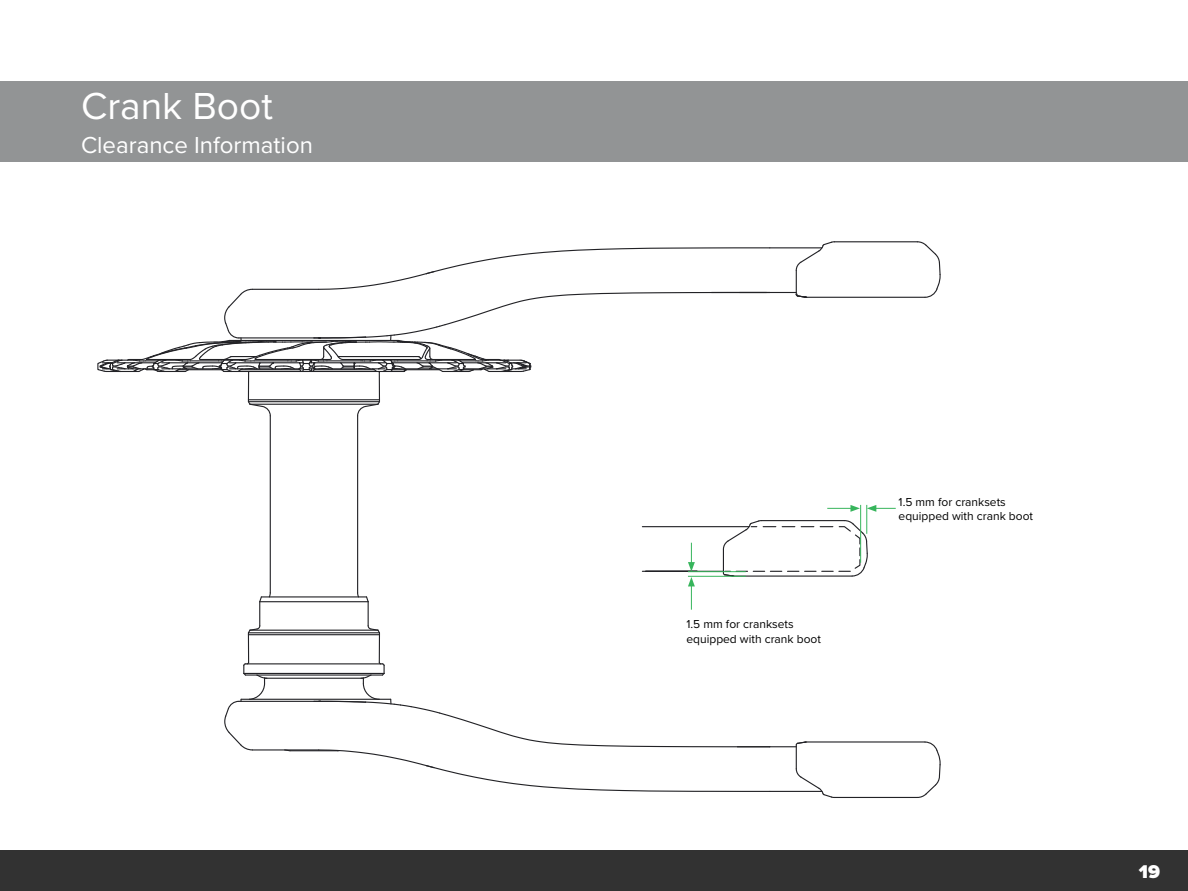
<style>
.page{position:relative;width:1188px;height:891px;background:#fff}
.page>*{position:absolute;margin:0;border:0;box-sizing:border-box;transform-origin:0 0}
.t1{font:39px "Proxima Nova";color:#fff}
.t2{font:24px "Proxima Nova";color:#fff}
.t3{font:900 19.2px "Proxima Nova";color:#fff}
.t4{font:12px/14.4px "Proxima Nova";color:#000}
</style>
<div class="page">
<div style="left:0;top:850px;width:1188px;height:41px;background:#323232"></div>
<div style="left:0;top:81px;width:1188px;height:81px;background:#929495"></div>
<hr style="left:834px;top:797px;width:83px;height:1px;background:#222226">
<hr style="left:270px;top:416px;width:1px;height:177px;background:#222226">
<hr style="left:252px;top:749px;width:67px;height:2px;background:#222226">
<hr style="left:807px;top:741px;width:118px;height:2px;background:#222226">
<hr style="left:239px;top:701px;width:75px;height:1px;background:#222226">
<hr style="left:241px;top:699px;width:150px;height:1px;background:#222226">
<hr style="left:357px;top:416px;width:1px;height:177px;background:#222226">
<hr style="left:265px;top:678px;width:98px;height:1px;background:#222226">
<hr style="left:245px;top:674px;width:137px;height:2px;background:#222226">
<hr style="left:244px;top:673px;width:140px;height:1px;background:#222226">
<hr style="left:245px;top:663px;width:137px;height:1px;background:#222226">
<hr style="left:248px;top:634px;width:131px;height:1px;background:#222226">
<hr style="left:248px;top:632px;width:131px;height:1px;background:#222226">
<hr style="left:250px;top:630px;width:128px;height:1px;background:#222226">
<hr style="left:260px;top:601px;width:108px;height:1px;background:#222226">
<hr style="left:261px;top:596px;width:106px;height:2px;background:#222226">
<hr style="left:807px;top:297px;width:118px;height:1px;background:#222226">
<hr style="left:834px;top:241px;width:83px;height:1px;background:#222226">
<svg style="left:283px;top:749px;width:8px;height:3px"></svg>
<svg style="left:916px;top:741px;width:25px;height:57px"></svg>
<svg style="left:916px;top:241px;width:25px;height:57px"></svg>
<svg style="left:224px;top:592px;width:47px;height:159px"></svg>
<svg style="left:97px;top:241px;width:739px;height:176px"></svg>
<svg style="left:314px;top:505px;width:582px;height:293px"></svg>
<h1 class="t1" style="left:81px;top:76px;width:193px">Crank Boot</h1>
<h2 class="t2" style="left:81px;top:127px;width:234px">Clearance Information</h2>
<p class="t4" style="left:686px;top:616px;width:136px">1.5 mm for cranksets equipped with crank boot</p>
<p class="t4" style="left:899px;top:494px;width:136px">1.5 mm for cranksets equipped with crank boot</p>
<h3 class="t3" style="left:1139px;top:857px;width:23px">19</h3>
</div>
